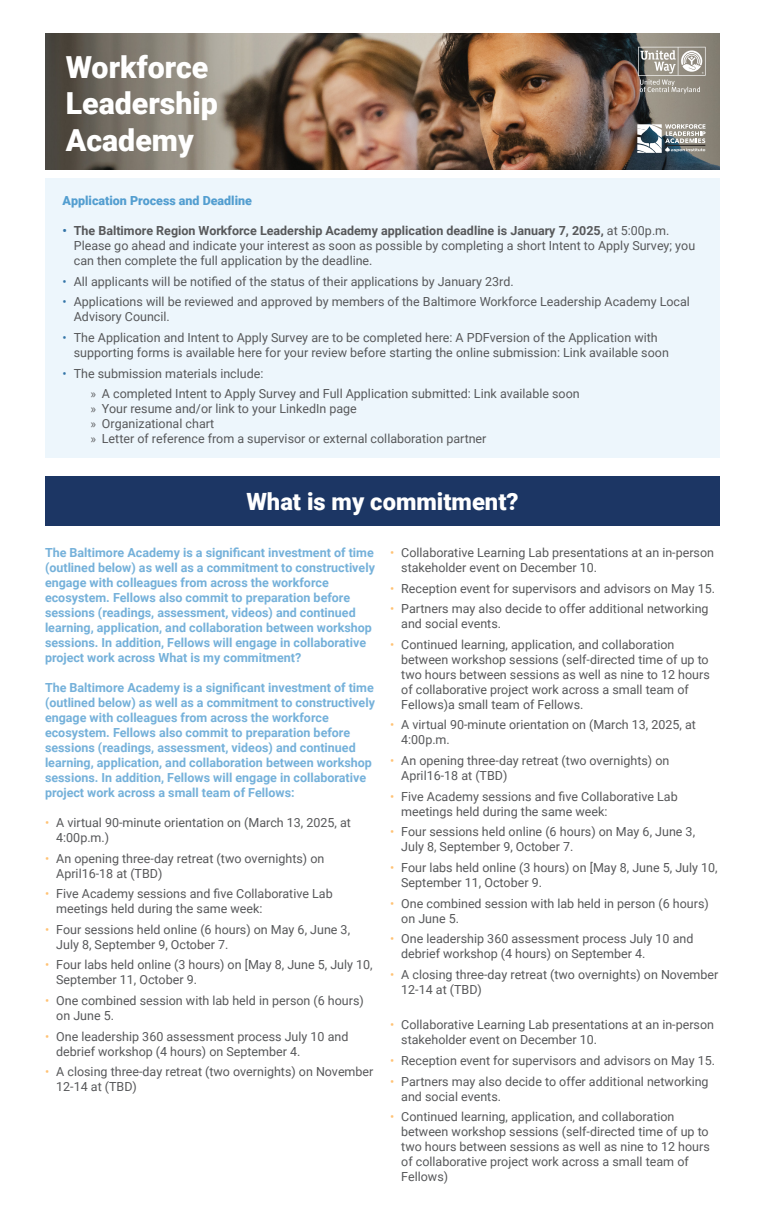
<style>
.page{position:relative;width:765px;height:1215px;background:#fff}
.page>*{position:absolute;margin:0;border:0;box-sizing:border-box;transform-origin:0 0}
.t1{font:900 30.38px/36.5px "Roboto";color:#fff}
.t2{font:900 23.75px "Roboto";color:#fff}
.Bullets{font:12.5px/15px "Roboto";color:#57585a}
.t3{font:700 12.5px/15px "Roboto";color:#75b1da}
.t4{font:900 12.5px "Roboto";color:#539ed0}
.s1{font-weight:700;color:#3374a7}
.s2{font-weight:700}
.s3{color:#3374a7}
.s4{font-family:"Myriad Pro"}
.s5{color:#ffc274}
</style>
<div class="page">
<div style="left:45px;top:178px;width:675px;height:279px;background:#edf6fc"></div>
<img style="left:45px;top:34px;width:675px;height:135px">
<svg style="left:638px;top:47px;width:68px;height:47px;background:#a5a198"></svg>
<div style="left:45px;top:476px;width:675px;height:50px;background:#1c3664"></div>
<svg style="left:637px;top:124px;width:69px;height:29px"></svg>
<p class="t1" style="left:66px;top:48px;width:154px">Workforce<br>Leadership</p>
<p class="t1" style="left:66px;top:120px;width:130px">Academy</p>
<p class="t4" style="left:63px;top:192px;width:191px">Application Process and Deadline</p>
<p class="Bullets" style="left:74px;top:223px;width:623px;text-indent:-11px"><span class="s1">•</span> <span class="s2">The Baltimore Region Workforce Leadership Academy application deadline is January 7, 2025,</span> at 5:00p.m.<br>Please go ahead and indicate your interest as soon as possible by completing a short Intent to Apply Survey; you can then complete the full application by the deadline.</p>
<p class="Bullets" style="left:63px;top:273px;width:453px"><span class="s3">•</span> All applicants will be notified of the status of their applications by January 23rd.</p>
<p class="Bullets" style="left:74px;top:294px;width:618px;text-indent:-11px"><span class="s3">•</span> Applications will be reviewed and approved by members of the Baltimore Workforce Leadership Academy Local<br>Advisory Council.</p>
<p class="Bullets" style="left:74px;top:330px;width:597px;text-indent:-11px"><span class="s3">•</span> The Application and Intent to Apply Survey are to be completed here: A PDFversion of the Application with supporting forms is available here for your review before starting the online submission: Link available soon</p>
<p class="Bullets" style="left:63px;top:365px;width:202px"><span class="s3">•</span> The submission materials include:</p>
<p class="Bullets" style="left:91px;top:386px;width:491px"><span class="s4">»</span> A completed Intent to Apply Survey and Full Application submitted: Link available soon</p>
<p class="Bullets" style="left:91px;top:401px;width:268px"><span class="s4">»</span> Your resume and/or link to your LinkedIn page</p>
<p class="Bullets" style="left:91px;top:416px;width:125px"><span class="s4">»</span> Organizational chart</p>
<p class="Bullets" style="left:91px;top:431px;width:397px"><span class="s4">»</span> Letter of reference from a supervisor or external collaboration partner</p>
<p class="t2" style="left:246px;top:485px;width:274px">What is my commitment?</p>
<p class="t3" style="left:45px;top:544px;width:331px">The Baltimore Academy is a significant investment of time (outlined below) as well as a commitment to constructively engage with colleagues from across the workforce ecosystem. Fellows also commit to preparation before sessions (readings, assessment, videos) and continued learning, application, and collaboration between workshop sessions. In addition, Fellows will engage in collaborative project work across What is my commitment?</p>
<p class="t3" style="left:45px;top:679px;width:331px">The Baltimore Academy is a significant investment of time (outlined below) as well as a commitment to constructively engage with colleagues from across the workforce ecosystem. Fellows also commit to preparation before sessions (readings, assessment, videos) and continued learning, application, and collaboration between workshop sessions. In addition, Fellows will engage in collaborative project work across a small team of Fellows:</p>
<p class="Bullets" style="left:56px;top:814px;width:296px;text-indent:-11px"><span class="s5">•</span> A virtual 90-minute orientation on (March 13, 2025, at<br>4:00p.m.)</p>
<p class="Bullets" style="left:56px;top:850px;width:270px;text-indent:-11px"><span class="s5">•</span> An opening three-day retreat (two overnights) on<br>April16-18 at (TBD)</p>
<p class="Bullets" style="left:56px;top:886px;width:278px;text-indent:-11px"><span class="s5">•</span> Five Academy sessions and five Collaborative Lab meetings held during the same week:</p>
<p class="Bullets" style="left:56px;top:921px;width:295px;text-indent:-11px"><span class="s5">•</span> Four sessions held online (6 hours) on May 6, June 3,<br>July 8, September 9, October 7.</p>
<p class="Bullets" style="left:56px;top:957px;width:318px;text-indent:-11px"><span class="s5">•</span> Four labs held online (3 hours) on [May 8, June 5, July 10,<br>September 11, October 9.</p>
<p class="Bullets" style="left:56px;top:993px;width:309px;text-indent:-11px"><span class="s5">•</span> One combined session with lab held in person (6 hours) on June 5.</p>
<p class="Bullets" style="left:56px;top:1028px;width:294px;text-indent:-11px"><span class="s5">•</span> One leadership 360 assessment process July 10 and debrief workshop (4 hours) on September 4.</p>
<p class="Bullets" style="left:56px;top:1064px;width:319px;text-indent:-11px"><span class="s5">•</span> A closing three-day retreat (two overnights) on November<br>12-14 at (TBD)</p>
<p class="Bullets" style="left:401px;top:544px;width:314px;text-indent:-11px"><span class="s5">•</span> Collaborative Learning Lab presentations at an in-person stakeholder event on December 10.</p>
<p class="Bullets" style="left:390px;top:580px;width:327px"><span class="s5">•</span> Reception event for supervisors and advisors on May 15.</p>
<p class="Bullets" style="left:401px;top:601px;width:309px;text-indent:-11px"><span class="s5">•</span> Partners may also decide to offer additional networking and social events.</p>
<p class="Bullets" style="left:401px;top:636px;width:310px;text-indent:-11px"><span class="s5">•</span> Continued learning, application, and collaboration between workshop sessions (self-directed time of up to two hours between sessions as well as nine to 12 hours of collaborative project work across a small team of Fellows)a small team of Fellows.</p>
<p class="Bullets" style="left:401px;top:717px;width:296px;text-indent:-11px"><span class="s5">•</span> A virtual 90-minute orientation on (March 13, 2025, at<br>4:00p.m.</p>
<p class="Bullets" style="left:401px;top:753px;width:270px;text-indent:-11px"><span class="s5">•</span> An opening three-day retreat (two overnights) on<br>April16-18 at (TBD)</p>
<p class="Bullets" style="left:401px;top:788px;width:278px;text-indent:-11px"><span class="s5">•</span> Five Academy sessions and five Collaborative Lab meetings held during the same week:</p>
<p class="Bullets" style="left:401px;top:824px;width:295px;text-indent:-11px"><span class="s5">•</span> Four sessions held online (6 hours) on May 6, June 3,<br>July 8, September 9, October 7.</p>
<p class="Bullets" style="left:401px;top:859px;width:318px;text-indent:-11px"><span class="s5">•</span> Four labs held online (3 hours) on [May 8, June 5, July 10,<br>September 11, October 9.</p>
<p class="Bullets" style="left:401px;top:895px;width:309px;text-indent:-11px"><span class="s5">•</span> One combined session with lab held in person (6 hours) on June 5.</p>
<p class="Bullets" style="left:401px;top:931px;width:294px;text-indent:-11px"><span class="s5">•</span> One leadership 360 assessment process July 10 and debrief workshop (4 hours) on September 4.</p>
<p class="Bullets" style="left:401px;top:966px;width:319px;text-indent:-11px"><span class="s5">•</span> A closing three-day retreat (two overnights) on November<br>12-14 at (TBD)</p>
<p class="Bullets" style="left:401px;top:1017px;width:314px;text-indent:-11px"><span class="s5">•</span> Collaborative Learning Lab presentations at an in-person stakeholder event on December 10.</p>
<p class="Bullets" style="left:390px;top:1053px;width:327px"><span class="s5">•</span> Reception event for supervisors and advisors on May 15.</p>
<p class="Bullets" style="left:401px;top:1073px;width:309px;text-indent:-11px"><span class="s5">•</span> Partners may also decide to offer additional networking and social events.</p>
<p class="Bullets" style="left:401px;top:1109px;width:310px;text-indent:-11px"><span class="s5">•</span> Continued learning, application, and collaboration between workshop sessions (self-directed time of up to two hours between sessions as well as nine to 12 hours of collaborative project work across a small team of Fellows)</p>
</div>
